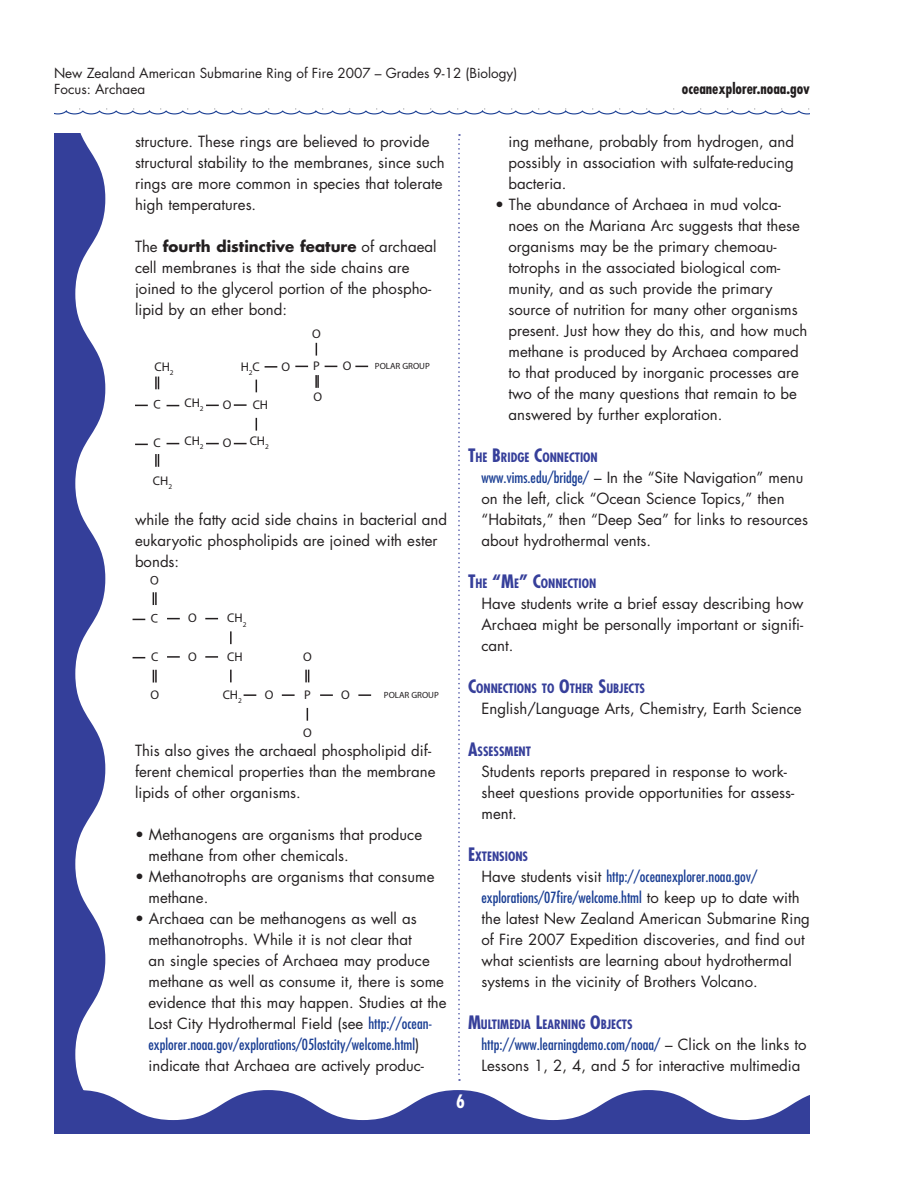
<style>
.page{position:relative;width:918px;height:1188px;background:#fff}
.page>*{position:absolute;margin:0;border:0;box-sizing:border-box;transform-origin:0 0}
.ind_sub_txt_w_bullet{font:15px/21px "Futura";color:#231f20}
.body_text_lists{font:15px/21px "Futura";color:#231f20}
.LP__txt{font:15px/21px "Futura";color:#231f20}
.t1{font:700 condensed 15px "Futura";color:#231f20}
.t2{font:13.5px/16.2px "Futura";color:#231f20}
.Sub_head{font:700 condensed 12.6px "Futura";color:#363f9a}
.t3{font:12.6px "Myriad";color:#231f20}
.t4{font:9px "Myriad";color:#231f20}
.t5{font:7.35px "Myriad";color:#231f20}
.s1{font-weight:700}
.s2{font-stretch:condensed;color:#1b3f94}
.s3{font-size:18px}
</style>
<div class="page">
<svg style="left:54px;top:134px;width:51px;height:956px;fill:#343f9a"></svg>
<svg style="left:54px;top:108px;width:756px;height:7px"></svg>
<svg style="left:458px;top:134px;width:2px;height:947px"></svg>
<svg style="left:256px;top:380px;width:1px;height:12px"></svg>
<svg style="left:234px;top:404px;width:13px;height:2px"></svg>
<svg style="left:265px;top:366px;width:12px;height:2px"></svg>
<svg style="left:256px;top:418px;width:1px;height:13px"></svg>
<svg style="left:234px;top:443px;width:13px;height:2px"></svg>
<svg style="left:295px;top:366px;width:13px;height:1px"></svg>
<svg style="left:206px;top:443px;width:13px;height:2px"></svg>
<svg style="left:206px;top:405px;width:13px;height:1px"></svg>
<svg style="left:325px;top:366px;width:12px;height:1px"></svg>
<svg style="left:316px;top:343px;width:1px;height:13px"></svg>
<svg style="left:355px;top:366px;width:13px;height:1px"></svg>
<svg style="left:315px;top:375px;width:4px;height:13px"></svg>
<svg style="left:155px;top:454px;width:4px;height:13px"></svg>
<svg style="left:155px;top:377px;width:4px;height:12px"></svg>
<svg style="left:135px;top:444px;width:13px;height:1px"></svg>
<svg style="left:135px;top:405px;width:13px;height:1px"></svg>
<svg style="left:167px;top:443px;width:12px;height:2px"></svg>
<svg style="left:167px;top:405px;width:12px;height:1px"></svg>
<svg style="left:230px;top:631px;width:2px;height:13px"></svg>
<svg style="left:205px;top:656px;width:13px;height:2px"></svg>
<svg style="left:244px;top:694px;width:12px;height:2px"></svg>
<svg style="left:230px;top:670px;width:2px;height:12px"></svg>
<svg style="left:205px;top:618px;width:13px;height:1px"></svg>
<svg style="left:282px;top:694px;width:13px;height:2px"></svg>
<svg style="left:167px;top:656px;width:13px;height:2px"></svg>
<svg style="left:167px;top:618px;width:13px;height:1px"></svg>
<svg style="left:320px;top:694px;width:13px;height:2px"></svg>
<svg style="left:307px;top:708px;width:1px;height:13px"></svg>
<svg style="left:358px;top:694px;width:13px;height:2px"></svg>
<svg style="left:305px;top:670px;width:4px;height:12px"></svg>
<svg style="left:153px;top:670px;width:4px;height:13px"></svg>
<svg style="left:153px;top:592px;width:4px;height:13px"></svg>
<svg style="left:133px;top:657px;width:12px;height:2px"></svg>
<svg style="left:133px;top:619px;width:12px;height:1px"></svg>
<svg style="left:54px;top:1090px;width:756px;height:44px"></svg>
<p class="t2" style="left:54px;top:65px;width:465px">New Zealand American Submarine Ring of Fire 2007 – Grades 9-12 (Biology)<br>Focus: Archaea</p>
<p class="t1" style="left:682px;top:79px;width:130px">OCEANEXPLORER.NOAA.GOV</p>
<p class="LP__txt" style="left:135px;top:131px;width:311px">structure. These rings are believed to provide structural stability to the membranes, since such rings are more common in species that tolerate high temperatures.</p>
<p class="LP__txt" style="left:135px;top:236px;width:303px">The <span class="s1">fourth distinctive feature</span> of archaeal cell membranes is that the side chains are joined to the glycerol portion of the phospho&shy;lipid by an ether bond:</p>
<p class="t3" style="left:312px;top:328px;width:10px">O</p>
<p class="t3" style="left:154px;top:360px;width:21px">CH<sub>2</sub></p>
<p class="t3" style="left:241px;top:360px;width:21px">H<sub>2</sub>C</p>
<p class="t3" style="left:281px;top:360px;width:10px">O</p>
<p class="t3" style="left:343px;top:360px;width:10px">O</p>
<p class="t3" style="left:313px;top:360px;width:8px">P</p>
<p class="t4" style="left:375px;top:362px;width:56px">POLAR GROUP</p>
<p class="t3" style="left:184px;top:396px;width:21px">CH<sub>2</sub></p>
<p class="t3" style="left:184px;top:435px;width:17px">CH</p>
<p class="t3" style="left:154px;top:437px;width:9px">C</p>
<p class="t5" style="left:200px;top:443px;width:5px">2</p>
<p class="t3" style="left:223px;top:399px;width:10px">O</p>
<p class="t3" style="left:223px;top:437px;width:10px">O</p>
<p class="t3" style="left:253px;top:398px;width:17px">CH</p>
<p class="t3" style="left:250px;top:435px;width:21px">CH<sub>2</sub></p>
<p class="t3" style="left:314px;top:390px;width:10px">O</p>
<p class="t3" style="left:153px;top:474px;width:21px">CH<sub>2</sub></p>
<p class="LP__txt" style="left:135px;top:509px;width:314px">while the fatty acid side chains in bacterial and eukaryotic phospholipids are joined with ester bonds:</p>
<p class="t3" style="left:188px;top:612px;width:10px">O</p>
<p class="t3" style="left:227px;top:612px;width:17px">CH</p>
<p class="t5" style="left:243px;top:620px;width:5px">2</p>
<p class="t3" style="left:188px;top:650px;width:10px">O</p>
<p class="t3" style="left:227px;top:650px;width:17px">CH</p>
<p class="t3" style="left:151px;top:650px;width:9px">C</p>
<p class="t3" style="left:303px;top:651px;width:10px">O</p>
<p class="t3" style="left:150px;top:688px;width:10px">O</p>
<p class="t3" style="left:223px;top:688px;width:21px">CH<sub>2</sub></p>
<p class="t3" style="left:265px;top:689px;width:10px">O</p>
<p class="t3" style="left:341px;top:688px;width:10px">O</p>
<p class="t3" style="left:304px;top:688px;width:8px">P</p>
<p class="t4" style="left:384px;top:690px;width:56px">POLAR GROUP</p>
<p class="t3" style="left:303px;top:727px;width:10px">O</p>
<p class="LP__txt" style="left:135px;top:740px;width:302px">This also gives the archaeal phospholipid dif&shy;ferent chemical properties than the membrane lipids of other organisms.</p>
<p class="ind_sub_txt_w_bullet" style="left:148px;top:824px;width:275px;text-indent:-14px">• Methanogens are organisms that produce methane from other chemicals.</p>
<p class="ind_sub_txt_w_bullet" style="left:148px;top:866px;width:288px;text-indent:-14px">• Methanotrophs are organisms that consume methane.</p>
<p class="ind_sub_txt_w_bullet" style="left:148px;top:908px;width:300px;text-indent:-14px">• Archaea can be methanogens as well as methanotrophs. While it is not clear that<br>an single species of Archaea may produce methane as well as consume it, there is some evidence that this may happen. Studies at the Lost City Hydrothermal Field (see <span class="s2">http://ocean&shy;explorer.noaa.gov/explorations/05lostcity/welcome.html</span>) indicate that Archaea are actively produc-</p>
<p class="ind_sub_txt_w_bullet" style="left:508px;top:131px;width:287px;text-align:justify">ing methane, probably from hydrogen, and possibly in association with sulfate-reducing bacteria.</p>
<p class="ind_sub_txt_w_bullet" style="left:508px;top:194px;width:300px;text-indent:-14px">• The abundance of Archaea in mud volca&shy;noes on the Mariana Arc suggests that these organisms may be the primary chemoau&shy;totrophs in the associated biological com&shy;munity, and as such provide the primary source of nutrition for many other organisms present. Just how they do this, and how much methane is produced by Archaea compared to that produced by inorganic processes are two of the many questions that remain to be answered by further exploration.</p>
<p class="Sub_head" style="left:468px;top:449px;width:131px"><span class="s3">T</span>HE <span class="s3">B</span>RIDGE <span class="s3">C</span>ONNECTION</p>
<p class="body_text_lists" style="left:482px;top:467px;width:328px"><span class="s2">www.vims.edu/bridge/</span> – In the “Site Navigation” menu on the left, click “Ocean Science Topics,” then “Habitats,” then “Deep Sea” for links to resources about hydrothermal vents.</p>
<p class="Sub_head" style="left:468px;top:575px;width:130px"><span class="s3">T</span>HE <span class="s3">“M</span>E<span class="s3">” C</span>ONNECTION</p>
<p class="body_text_lists" style="left:482px;top:593px;width:324px;text-align:justify">Have students write a brief essay describing how Archaea might be personally important or signifi&shy;cant.</p>
<p class="Sub_head" style="left:468px;top:680px;width:179px"><span class="s3">C</span>ONNECTIONS TO <span class="s3">O</span>THER <span class="s3">S</span>UBJECTS</p>
<p class="body_text_lists" style="left:482px;top:698px;width:322px">English/Language Arts, Chemistry, Earth Science</p>
<p class="Sub_head" style="left:468px;top:743px;width:65px"><span class="s3">A</span>SSESSMENT</p>
<p class="body_text_lists" style="left:482px;top:761px;width:314px">Students reports prepared in response to work&shy;sheet questions provide opportunities for assess&shy;ment.</p>
<p class="Sub_head" style="left:468px;top:848px;width:62px"><span class="s3">E</span>XTENSIONS</p>
<p class="body_text_lists" style="left:482px;top:866px;width:330px">Have students visit <span class="s2">http://oceanexplorer.noaa.gov/ explorations/07fire/welcome.html</span> to keep up to date with the latest New Zealand American Submarine Ring of Fire 2007 Expedition discoveries, and find out what scientists are learning about hydrothermal systems in the vicinity of Brothers Volcano.</p>
<p class="Sub_head" style="left:468px;top:1016px;width:166px"><span class="s3">M</span>ULTIMEDIA <span class="s3">L</span>EARNING <span class="s3">O</span>BJECTS</p>
<p class="body_text_lists" style="left:482px;top:1034px;width:326px"><span class="s2">http://www.learningdemo.com/noaa/</span> – Click on the links to<br>Lessons 1, 2, 4, and 5 for interactive multimedia</p>
</div>
